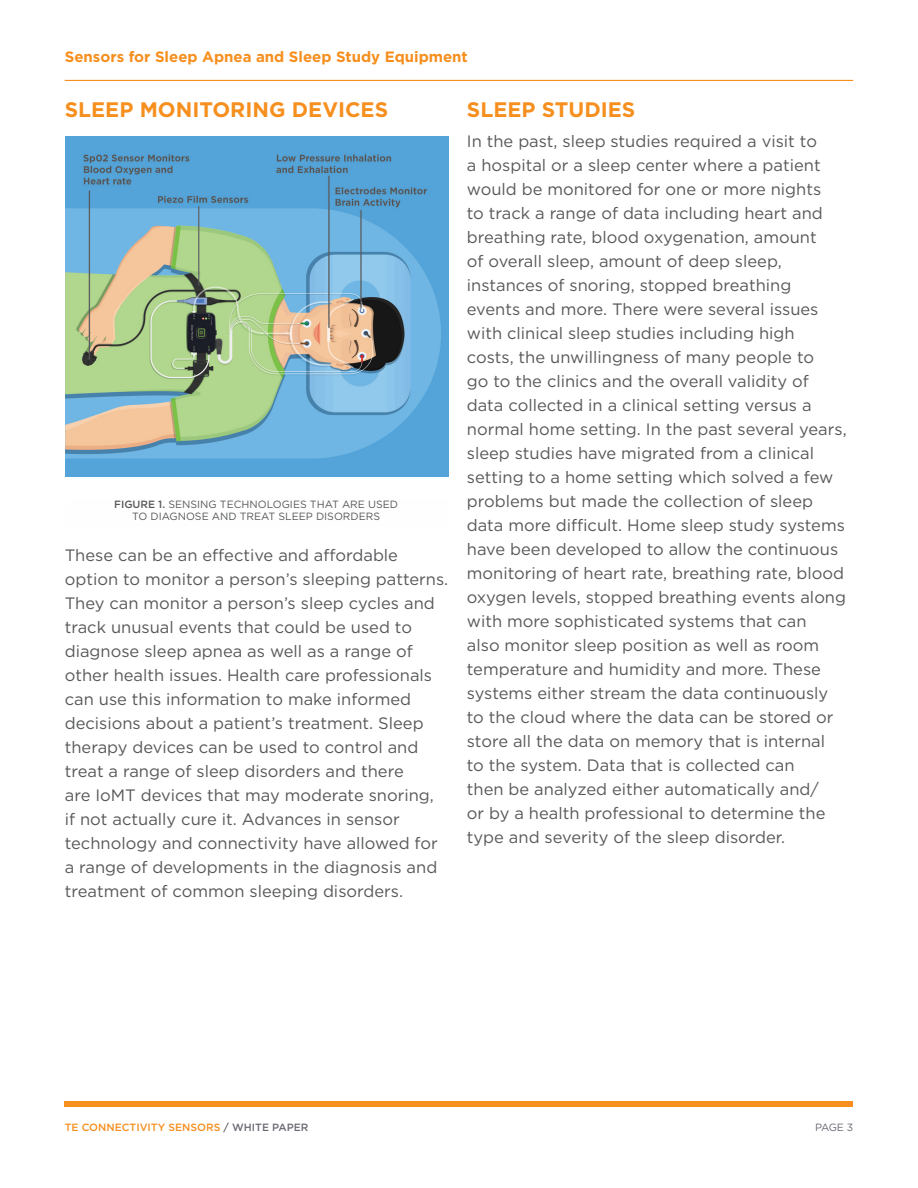
<style>
.page{position:relative;width:918px;height:1188px;background:#fff}
.page>*{position:absolute;margin:0;border:0;box-sizing:border-box;transform-origin:0 0}
.WP_Body_Copy{font:700 21px "Gotham";color:#f68f1e}
.WP_Body_Copy-2{font:16.5px/24px "Gotham";color:#57585a}
.t1{font:700 15px "Gotham";color:#f68f1e}
.WP_Header_Subtitle{font:10.5px/12.6px "Gotham";color:#57585a;text-align:center}
.t2{font:500 10.5px "Gotham";color:#f68f1e}
.t3{font:10.5px "Gotham";color:#696b73}
.s1{font-weight:500}
.s2{color:#696b73}
</style>
<div class="page">
<div style="left:65px;top:1101px;width:788px;height:6px;background:#f68f1e"></div>
<hr style="left:65px;top:80px;width:788px;height:1px;background:#f68f1e">
<img style="left:66px;top:137px;width:383px;height:340px">
<p class="t1" style="left:65px;top:47px;width:405px">Sensors for Sleep Apnea and Sleep Study Equipment</p>
<p class="WP_Body_Copy" style="left:65px;top:96px;width:325px">SLEEP MONITORING DEVICES</p>
<p class="WP_Header_Subtitle" style="left:114px;top:497px;width:285px"><span class="s1">FIGURE 1.</span> SENSING TECHNOLOGIES THAT ARE USED<br>TO DIAGNOSE AND TREAT SLEEP DISORDERS</p>
<p class="WP_Body_Copy-2" style="left:65px;top:543px;width:385px">These can be an effective and affordable option to monitor a person’s sleeping patterns.<br>They can monitor a person’s sleep cycles and track unusual events that could be used to diagnose sleep apnea as well as a range of other health issues. Health care professionals can use this information to make informed decisions about a patient’s treatment. Sleep therapy devices can be used to control and treat a range of sleep disorders and there<br>are IoMT devices that may moderate snoring, if not actually cure it. Advances in sensor technology and connectivity have allowed for a range of developments in the diagnosis and treatment of common sleeping disorders.</p>
<p class="WP_Body_Copy" style="left:467px;top:96px;width:170px">SLEEP STUDIES</p>
<p class="WP_Body_Copy-2" style="left:467px;top:129px;width:381px">In the past, sleep studies required a visit to<br>a hospital or a sleep center where a patient would be monitored for one or more nights<br>to track a range of data including heart and breathing rate, blood oxygenation, amount<br>of overall sleep, amount of deep sleep, instances of snoring, stopped breathing events and more. There were several issues with clinical sleep studies including high<br>costs, the unwillingness of many people to<br>go to the clinics and the overall validity of data collected in a clinical setting versus a normal home setting. In the past several years, sleep studies have migrated from a clinical setting to a home setting which solved a few problems but made the collection of sleep data more difficult. Home sleep study systems have been developed to allow the continuous monitoring of heart rate, breathing rate, blood oxygen levels, stopped breathing events along with more sophisticated systems that can<br>also monitor sleep position as well as room temperature and humidity and more. These systems either stream the data continuously to the cloud where the data can be stored or store all the data on memory that is internal<br>to the system. Data that is collected can<br>then be analyzed either automatically and/<br>or by a health professional to determine the type and severity of the sleep disorder.</p>
<p class="t2" style="left:65px;top:1120px;width:245px">TE CONNECTIVITY SENSORS <span class="s2">/ WHITE PAPER</span></p>
<p class="t3" style="left:815px;top:1121px;width:39px">PAGE 3</p>
</div>
